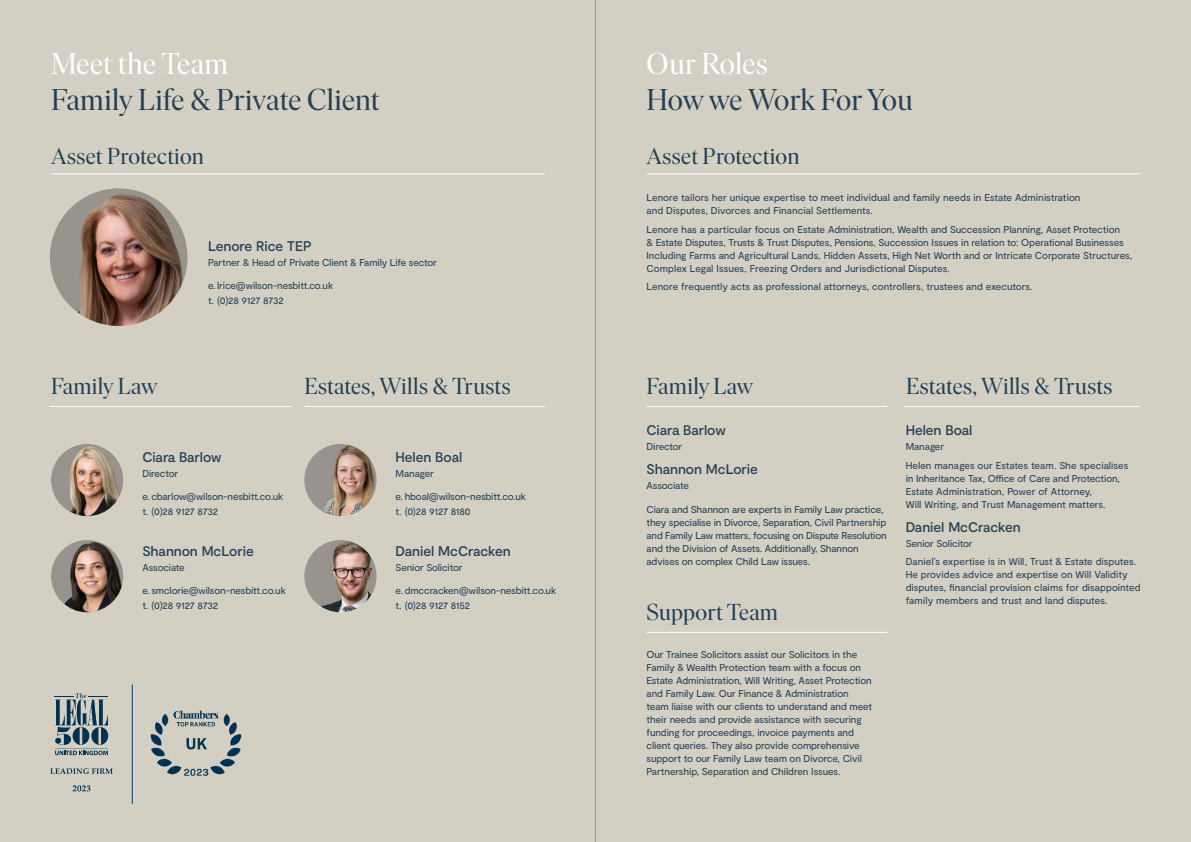
<style>
.page{position:relative;width:1191px;height:842px;background:#d3cfc3}
.page>*{position:absolute;margin:0;border:0;box-sizing:border-box;transform-origin:0 0}
.t1{font:30px "Ivar Display";letter-spacing:.005em;color:#253f54}
.t2{font:30px "Ivar Display";letter-spacing:.015em;color:#fff}
.t3{font:23px "Ivar Display";letter-spacing:.015em;color:#1f3f54}
.t4{font:500 14px "Moderat";letter-spacing:-.005em;color:#253f54}
.t5{font:10px/13px "Moderat";letter-spacing:-.01em;color:#253f54}
</style>
<div class="page">
<hr style="left:51px;top:173px;width:493px;height:1px;background:#fff">
<img style="left:50px;top:188px;width:137px;height:138px;border-radius:69px">
<hr style="left:904px;top:406px;width:236px;height:1px;background:#fff">
<img style="left:51px;top:540px;width:72px;height:72px;border-radius:36px">
<img style="left:304px;top:540px;width:72px;height:72px;border-radius:36px">
<hr style="left:50px;top:406px;width:242px;height:1px;background:#fff">
<hr style="left:305px;top:406px;width:239px;height:1px;background:#fff">
<img style="left:51px;top:444px;width:72px;height:72px;border-radius:36px">
<img style="left:304px;top:444px;width:72px;height:72px;border-radius:36px">
<hr style="left:595px;top:0;width:1px;height:842px;background:#939598">
<hr style="left:646px;top:406px;width:241px;height:1px;background:#fff">
<hr style="left:646px;top:632px;width:241px;height:1px;background:#fff">
<hr style="left:646px;top:173px;width:494px;height:1px;background:#fff">
<img style="left:150px;top:710px;width:92px;height:66px">
<svg style="left:55px;top:693px;width:54px;height:62px"></svg>
<svg style="left:73px;top:785px;width:17px;height:6px"></svg>
<svg style="left:50px;top:768px;width:63px;height:6px"></svg>
<hr style="left:132px;top:685px;width:1px;height:119px;background:#003d69">
<h1 class="t2" style="left:51px;top:47px;width:178px">Meet the Team</h1>
<h1 class="t1" style="left:51px;top:83px;width:330px">Family Life &amp; Private Client</h1>
<h1 class="t2" style="left:646px;top:47px;width:122px">Our Roles</h1>
<h1 class="t1" style="left:646px;top:83px;width:268px">How we Work For You</h1>
<h2 class="t3" style="left:51px;top:144px;width:154px">Asset Protection</h2>
<h2 class="t3" style="left:646px;top:144px;width:154px">Asset Protection</h2>
<h3 class="t4" style="left:208px;top:238px;width:105px">Lenore Rice TEP</h3>
<p class="t5" style="left:208px;top:256px;width:230px">Partner &amp; Head of Private Client &amp; Family Life sector</p>
<p class="t5" style="left:208px;top:279px;width:127px;line-height:14.7px">e. lrice@wilson-nesbitt.co.uk t. (0)28 9127 8732</p>
<h2 class="t3" style="left:51px;top:373px;width:108px">Family Law</h2>
<h2 class="t3" style="left:304px;top:373px;width:208px">Estates, Wills &amp; Trusts</h2>
<h3 class="t4" style="left:142px;top:448px;width:81px">Ciara Barlow</h3>
<p class="t5" style="left:142px;top:467px;width:37px">Director</p>
<p class="t5" style="left:142px;top:489px;width:143px;line-height:14.7px">e.cbarlow@wilson-nesbitt.co.uk t. (0)28 9127 8732</p>
<h3 class="t4" style="left:142px;top:542px;width:113px">Shannon McLorie</h3>
<p class="t5" style="left:142px;top:561px;width:44px">Associate</p>
<p class="t5" style="left:142px;top:583px;width:145px;line-height:14.7px">e. smclorie@wilson-nesbitt.co.uk t. (0)28 9127 8732</p>
<h3 class="t4" style="left:396px;top:448px;width:68px">Helen Boal</h3>
<p class="t5" style="left:396px;top:467px;width:40px">Manager</p>
<p class="t5" style="left:396px;top:489px;width:132px;line-height:14.7px">e.hboal@wilson-nesbitt.co.uk t. (0)28 9127 8180</p>
<h3 class="t4" style="left:396px;top:542px;width:117px">Daniel McCracken</h3>
<p class="t5" style="left:396px;top:561px;width:68px">Senior Solicitor</p>
<p class="t5" style="left:396px;top:583px;width:162px;line-height:14.7px">e.dmccracken@wilson-nesbitt.co.uk t. (0)28 9127 8152</p>
<p class="t5" style="left:646px;top:191px;width:435px">Lenore tailors her unique expertise to meet individual and family needs in Estate Administration and Disputes, Divorces and Financial Settlements.</p>
<p class="t5" style="left:646px;top:223px;width:487px">Lenore has a particular focus on Estate Administration, Wealth and Succession Planning, Asset Protection<br>&amp; Estate Disputes, Trusts &amp; Trust Disputes, Pensions, Succession Issues in relation to: Operational Businesses Including Farms and Agricultural Lands, Hidden Assets, High Net Worth and or Intricate Corporate Structures, Complex Legal Issues, Freezing Orders and Jurisdictional Disputes.</p>
<p class="t5" style="left:646px;top:281px;width:387px">Lenore frequently acts as professional attorneys, controllers, trustees and executors.</p>
<h2 class="t3" style="left:646px;top:373px;width:108px">Family Law</h2>
<h3 class="t4" style="left:646px;top:421px;width:81px">Ciara Barlow</h3>
<p class="t5" style="left:646px;top:440px;width:37px">Director</p>
<h3 class="t4" style="left:646px;top:460px;width:113px">Shannon McLorie</h3>
<p class="t5" style="left:646px;top:479px;width:44px">Associate</p>
<p class="t5" style="left:646px;top:503px;width:242px">Ciara and Shannon are experts in Family Law practice, they specialise in Divorce, Separation, Civil Partnership and Family Law matters, focusing on Dispute Resolution and the Division of Assets. Additionally, Shannon advises on complex Child Law issues.</p>
<h2 class="t3" style="left:646px;top:599px;width:133px">Support Team</h2>
<p class="t5" style="left:646px;top:648px;width:227px">Our Trainee Solicitors assist our Solicitors in the Family &amp; Wealth Protection team with a focus on Estate Administration, Will Writing, Asset Protection and Family Law. Our Finance &amp; Administration team liaise with our clients to understand and meet their needs and provide assistance with securing funding for proceedings, invoice payments and client queries. They also provide comprehensive support to our Family Law team on Divorce, Civil Partnership, Separation and Children Issues.</p>
<h2 class="t3" style="left:906px;top:373px;width:208px">Estates, Wills &amp; Trusts</h2>
<h3 class="t4" style="left:905px;top:422px;width:68px">Helen Boal</h3>
<p class="t5" style="left:905px;top:437px;width:224px;line-height:18.7px">Manager<br>Helen manages our Estates team. She specialises</p>
<p class="t5" style="left:905px;top:472px;width:216px">in Inheritance Tax, Office of Care and Protection,<br>Estate Administration, Power of Attorney,<br>Will Writing, and Trust Management matters.</p>
<h3 class="t4" style="left:905px;top:518px;width:117px">Daniel McCracken</h3>
<p class="t5" style="left:905px;top:534px;width:232px;line-height:18.7px">Senior Solicitor<br>Daniel’s expertise is in Will, Trust &amp; Estate disputes.</p>
<p class="t5" style="left:905px;top:569px;width:236px">He provides advice and expertise on Will Validity disputes, financial provision claims for disappointed family members and trust and land disputes.</p>
</div>
